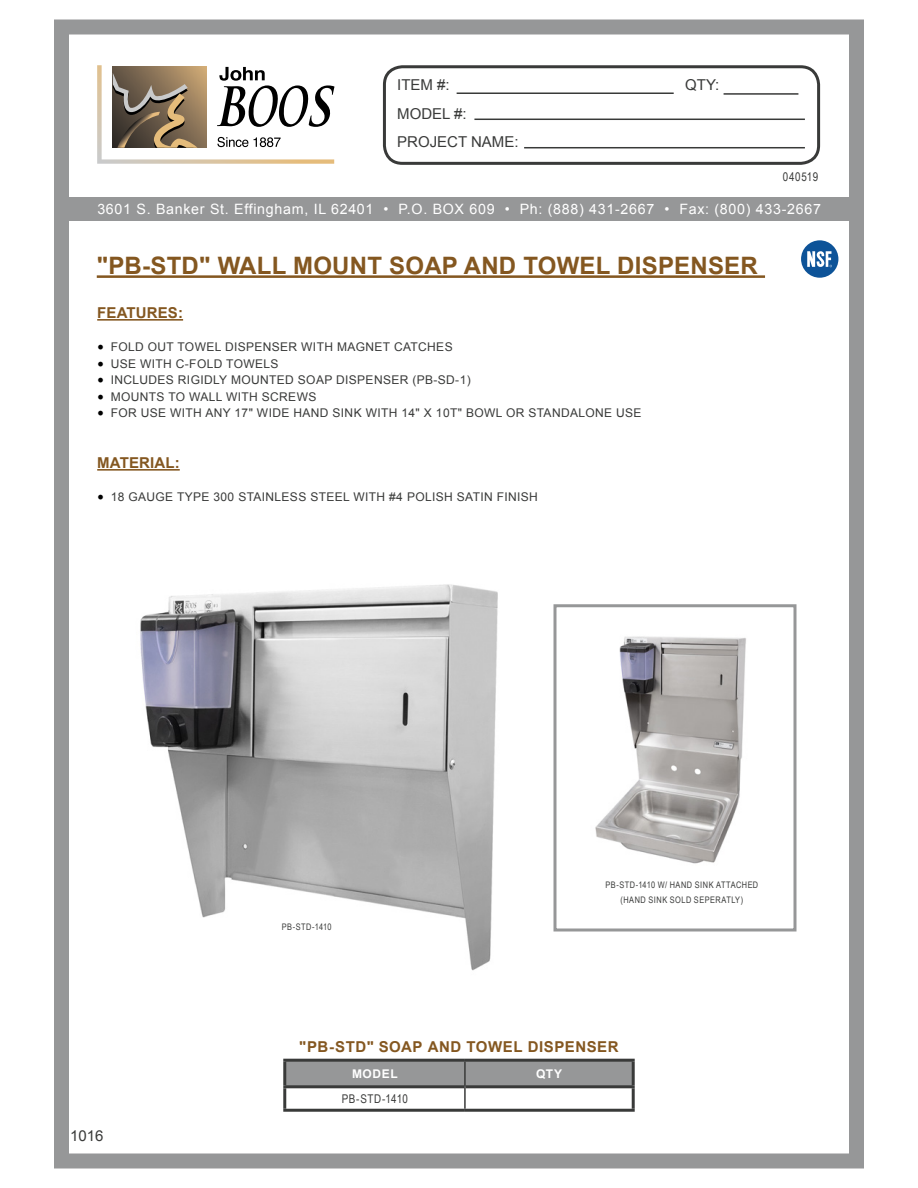
<style>
.page{position:relative;width:918px;height:1188px;background:#fff}
.page>*{position:absolute;margin:0;border:0;box-sizing:border-box;transform-origin:0 0}
.t1{font:700 24px "Arial";letter-spacing:.01em;color:#845720}
.t2{font:700 15px "Arial";letter-spacing:.02em;color:#845720}
.t3{font:15px/28.5px "Arial";color:#393a39}
.t4{font:14.25px "Arial";letter-spacing:.05em;color:#fff}
.t5{font:12px "Arial";letter-spacing:.03em;color:#393a39}
.t6{font:12px "Arial Narrow";letter-spacing:.045em;color:#393a39}
.t7{font:700 12px "Arial";letter-spacing:.05em;color:#fff}
.t8{font:9px "Arial Narrow";letter-spacing:.05em;color:#393a39}
.s1{font-family:"Minion Pro";font-size:18px;color:#000}
</style>
<div class="page">
<div style="left:54px;top:197px;width:799px;height:23px;background:#969798"></div>
<div style="left:54px;top:20px;width:810px;height:1148px;border:15px solid #969798"></div>
<svg style="left:97px;top:65px;width:237px;height:99px"></svg>
<div style="left:383px;top:65px;width:437px;height:100px;border:3px solid #393a39;border-radius:18px"></div>
<hr style="left:457px;top:92px;width:217px;height:2px;background:#393a39">
<hr style="left:724px;top:93px;width:74px;height:2px;background:#393a39">
<hr style="left:474px;top:119px;width:331px;height:1px;background:#393a39">
<hr style="left:524px;top:147px;width:281px;height:1px;background:#393a39">
<div style="left:554px;top:604px;width:242px;height:328px;border:3px solid #969798"></div>
<img style="left:140px;top:584px;width:358px;height:387px">
<hr style="left:97px;top:275px;width:668px;height:3px;background:#845720">
<hr style="left:97px;top:319px;width:86px;height:2px;background:#845720">
<hr style="left:97px;top:469px;width:83px;height:2px;background:#845720">
<div style="left:286px;top:1062px;width:346px;height:23px;background:#969798"></div>
<hr style="left:283px;top:1085px;width:181px;height:3px;background:#393a39">
<hr style="left:466px;top:1085px;width:169px;height:3px;background:#393a39">
<hr style="left:464px;top:1062px;width:2px;height:25px;background:#393a39">
<hr style="left:464px;top:1087px;width:2px;height:22px;background:#393a39">
<hr style="left:632px;top:1062px;width:3px;height:23px;background:#393a39">
<hr style="left:632px;top:1088px;width:3px;height:21px;background:#393a39">
<hr style="left:283px;top:1062px;width:3px;height:23px;background:#393a39">
<hr style="left:283px;top:1088px;width:3px;height:21px;background:#393a39">
<hr style="left:283px;top:1059px;width:182px;height:3px;background:#393a39">
<hr style="left:465px;top:1059px;width:170px;height:3px;background:#393a39">
<hr style="left:283px;top:1109px;width:182px;height:3px;background:#393a39">
<hr style="left:465px;top:1109px;width:170px;height:3px;background:#393a39">
<img style="left:595px;top:636px;width:151px;height:228px">
<div style="left:801px;top:240px;width:37px;height:38px;background:#0d5398;border-radius:50%"></div>
<svg style="left:807px;top:251px;width:25px;height:16px"></svg>
<p class="t3" style="left:397px;top:71px;width:54px">ITEM #:</p>
<p class="t3" style="left:685px;top:71px;width:36px">QTY:</p>
<p class="t3" style="left:397px;top:100px;width:123px">MODEL #:<br>PROJECT NAME:</p>
<p class="t6" style="left:783px;top:168px;width:37px">040519</p>
<p class="t4" style="left:97px;top:200px;width:725px">3601 S. Banker St. Effingham, IL 62401 • P.O. BOX 609 • Ph: (888) 431-2667 • Fax: (800) 433-2667</p>
<p class="t1" style="left:97px;top:250px;width:663px">"PB-STD" WALL MOUNT SOAP AND TOWEL DISPENSER</p>
<p class="t2" style="left:97px;top:303px;width:87px">FEATURES:</p>
<p class="t5" style="left:97px;top:339px;width:357px"><span class="s1">•</span> FOLD OUT TOWEL DISPENSER WITH MAGNET CATCHES</p>
<p class="t5" style="left:97px;top:356px;width:183px"><span class="s1">•</span> USE WITH C-FOLD TOWELS</p>
<p class="t5" style="left:97px;top:372px;width:375px"><span class="s1">•</span> INCLUDES RIGIDLY MOUNTED SOAP DISPENSER (PB-SD-1)</p>
<p class="t5" style="left:97px;top:389px;width:221px"><span class="s1">•</span> MOUNTS TO WALL WITH SCREWS</p>
<p class="t5" style="left:97px;top:405px;width:546px"><span class="s1">•</span> FOR USE WITH ANY 17" WIDE HAND SINK WITH 14" X 10T" BOWL OR STANDALONE USE</p>
<p class="t2" style="left:97px;top:453px;width:84px">MATERIAL:</p>
<p class="t5" style="left:97px;top:489px;width:442px"><span class="s1">•</span> 18 GAUGE TYPE 300 STAINLESS STEEL WITH #4 POLISH SATIN FINISH</p>
<p class="t8" style="left:282px;top:920px;width:51px">PB-STD-1410</p>
<p class="t8" style="left:605px;top:878px;width:154px">PB-STD-1410 W/ HAND SINK ATTACHED</p>
<p class="t8" style="left:620px;top:893px;width:124px">(HAND SINK SOLD SEPERATLY)</p>
<p class="t3" style="left:70px;top:1121px;width:35px">1016</p>
<p class="t2" style="left:299px;top:1037px;width:321px">"PB-STD" SOAP AND TOWEL DISPENSER</p>
<p class="t7" style="left:352px;top:1066px;width:47px">MODEL</p>
<p class="t7" style="left:536px;top:1066px;width:27px">QTY</p>
<p class="t6" style="left:342px;top:1090px;width:68px">PB-STD-1410</p>
</div>
